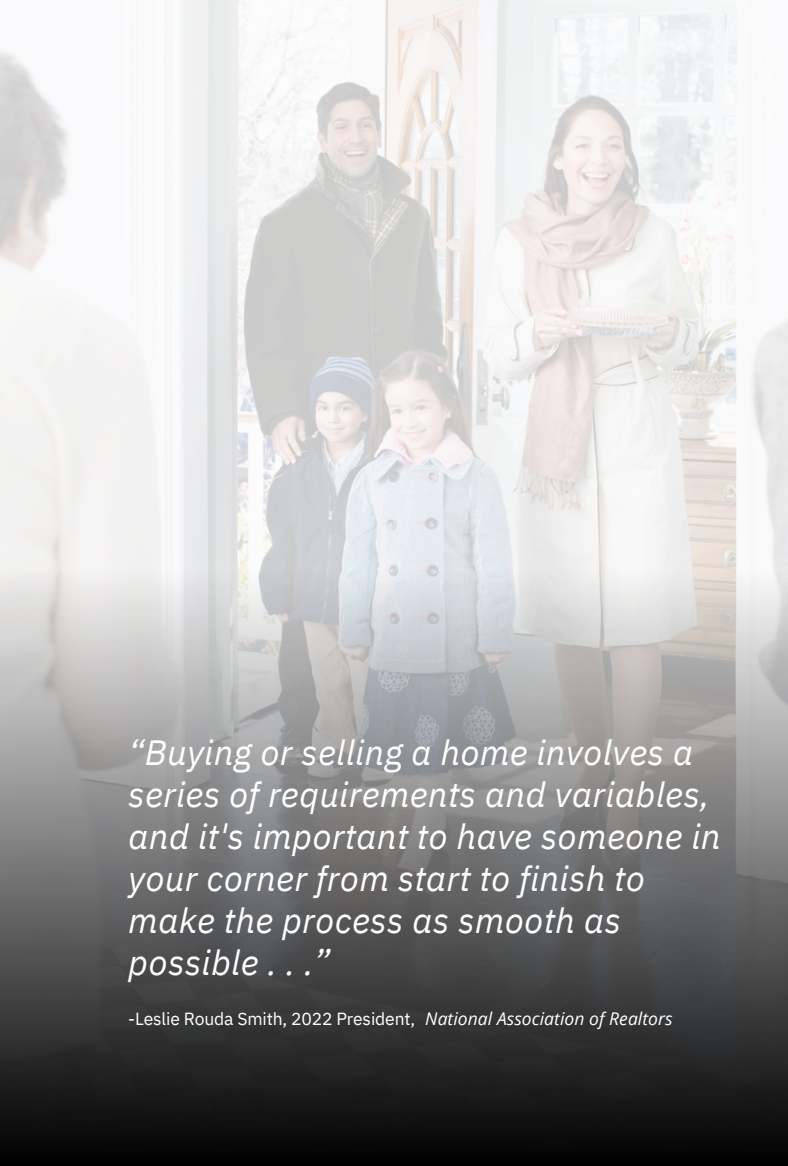
<style>
.page{position:relative;width:788px;height:1166px;background:#fff}
.page>*{position:absolute;margin:0;border:0;box-sizing:border-box;transform-origin:0 0}
.t1{font:italic 35px/42px "IBM Plex Sans";letter-spacing:.005em;color:#fff}
.t2{font:17.5px "IBM Plex Sans";letter-spacing:-.01em;color:#fff}
.t3{font:italic 17.5px "Open Sans";letter-spacing:.005em;color:#fff}
</style>
<div class="page">
<img style="left:0;top:0;width:787px;height:562px">
<img style="left:0;top:562px;width:787px;height:603px">
<p class="t1" style="left:128px;top:730px;width:594px">“Buying or selling a home involves a series of requirements and variables, and it's important to have someone in your corner from start to finish to make the process as smooth as possible . . .”</p>
<p class="t2" style="left:128px;top:1007px;width:288px">-Leslie Rouda Smith, 2022 President,</p>
<p class="t3" style="left:425px;top:1006px;width:249px">National Association of Realtors</p>
</div>
